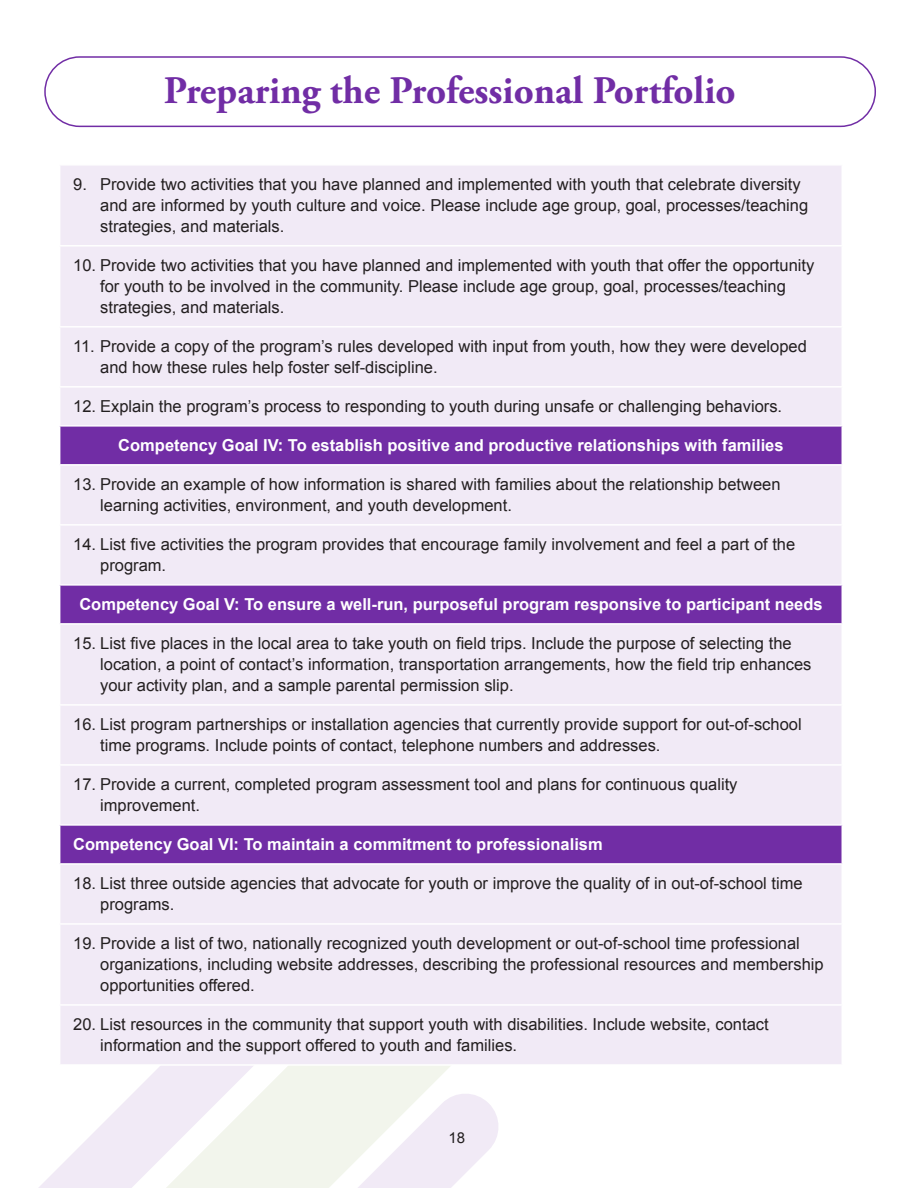
<style>
.page{position:relative;width:918px;height:1188px;background:#fff}
.page>*{position:absolute;margin:0;border:0;box-sizing:border-box;transform-origin:0 0}
.t1{font:700 39px "Adobe Garamond Pro";color:#712da5}
.Bullets{font:16.5px/21px "Arial";color:#231f20}
.t2{font:700 16.5px "Arial";color:#fff}
.t3{font:15px "Arial";color:#231f20}
</style>
<div class="page">
<svg style="left:360px;top:1066px;width:138px;height:122px"></svg>
<svg style="left:39px;top:1066px;width:321px;height:122px"></svg>
<div style="left:44px;top:56px;width:832px;height:71px;border:2px solid #712da5;border-radius:35px"></div>
<div style="left:60px;top:166px;width:782px;height:898px;background:#f1eaf6"></div>
<svg style="left:60px;top:427px;width:782px;height:436px;background:#cfb8e0"></svg>
<hr style="left:59px;top:245px;width:784px;height:2px;background:#fff">
<hr style="left:59px;top:326px;width:784px;height:2px;background:#fff">
<hr style="left:59px;top:386px;width:784px;height:2px;background:#fff">
<hr style="left:59px;top:524px;width:784px;height:2px;background:#fff">
<hr style="left:59px;top:704px;width:784px;height:2px;background:#fff">
<hr style="left:59px;top:764px;width:784px;height:2px;background:#fff">
<hr style="left:59px;top:923px;width:784px;height:2px;background:#fff">
<hr style="left:59px;top:1004px;width:784px;height:2px;background:#fff">
<hr style="left:59px;top:425px;width:784px;height:2px;background:#fff">
<hr style="left:59px;top:584px;width:784px;height:2px;background:#fff">
<hr style="left:59px;top:824px;width:784px;height:2px;background:#fff">
<hr style="left:59px;top:464px;width:784px;height:2px;background:#fff">
<hr style="left:59px;top:623px;width:784px;height:2px;background:#fff">
<hr style="left:59px;top:863px;width:784px;height:2px;background:#fff">
<p class="t1" style="left:164px;top:68px;width:573px">Preparing the Professional Portfolio</p>
<p class="Bullets" style="left:100px;top:174px;width:710px;text-indent:-27px">9. Provide two activities that you have planned and implemented with youth that celebrate diversity and are informed by youth culture and voice. Please include age group, goal, processes/teaching strategies, and materials.</p>
<p class="Bullets" style="left:100px;top:255px;width:716px;text-indent:-27px">10. Provide two activities that you have planned and implemented with youth that offer the opportunity for youth to be involved in the community. Please include age group, goal, processes/teaching strategies, and materials.</p>
<p class="Bullets" style="left:100px;top:336px;width:708px;text-indent:-27px">11. Provide a copy of the program’s rules developed with input from youth, how they were developed and how these rules help foster self-discipline.</p>
<p class="Bullets" style="left:73px;top:396px;width:711px">12. Explain the program’s process to responding to youth during unsafe or challenging behaviors.</p>
<p class="t2" style="left:118px;top:435px;width:667px">Competency Goal IV: To establish positive and productive relationships with families</p>
<p class="Bullets" style="left:100px;top:474px;width:682px;text-indent:-27px">13. Provide an example of how information is shared with families about the relationship between learning activities, environment, and youth development.</p>
<p class="Bullets" style="left:100px;top:534px;width:697px;text-indent:-27px">14. List five activities the program provides that encourage family involvement and feel a part of the program.</p>
<p class="t2" style="left:79px;top:594px;width:745px">Competency Goal V: To ensure a well-run, purposeful program responsive to participant needs</p>
<p class="Bullets" style="left:100px;top:633px;width:713px;text-indent:-27px">15. List five places in the local area to take youth on field trips. Include the purpose of selecting the location, a point of contact’s information, transportation arrangements, how the field trip enhances your activity plan, and a sample parental permission slip.</p>
<p class="Bullets" style="left:100px;top:714px;width:703px;text-indent:-27px">16. List program partnerships or installation agencies that currently provide support for out-of-school time programs. Include points of contact, telephone numbers and addresses.</p>
<p class="Bullets" style="left:100px;top:774px;width:639px;text-indent:-27px">17. Provide a current, completed program assessment tool and plans for continuous quality improvement.</p>
<p class="t2" style="left:73px;top:834px;width:531px">Competency Goal VI: To maintain a commitment to professionalism</p>
<p class="Bullets" style="left:100px;top:873px;width:704px;text-indent:-27px">18. List three outside agencies that advocate for youth or improve the quality of in out-of-school time programs.</p>
<p class="Bullets" style="left:100px;top:933px;width:725px;text-indent:-27px">19. Provide a list of two, nationally recognized youth development or out-of-school time professional organizations, including website addresses, describing the professional resources and membership opportunities offered.</p>
<p class="Bullets" style="left:100px;top:1014px;width:670px;text-indent:-27px">20. List resources in the community that support youth with disabilities. Include website, contact information and the support offered to youth and families.</p>
<p class="t3" style="left:448px;top:1128px;width:18px">18</p>
</div>
